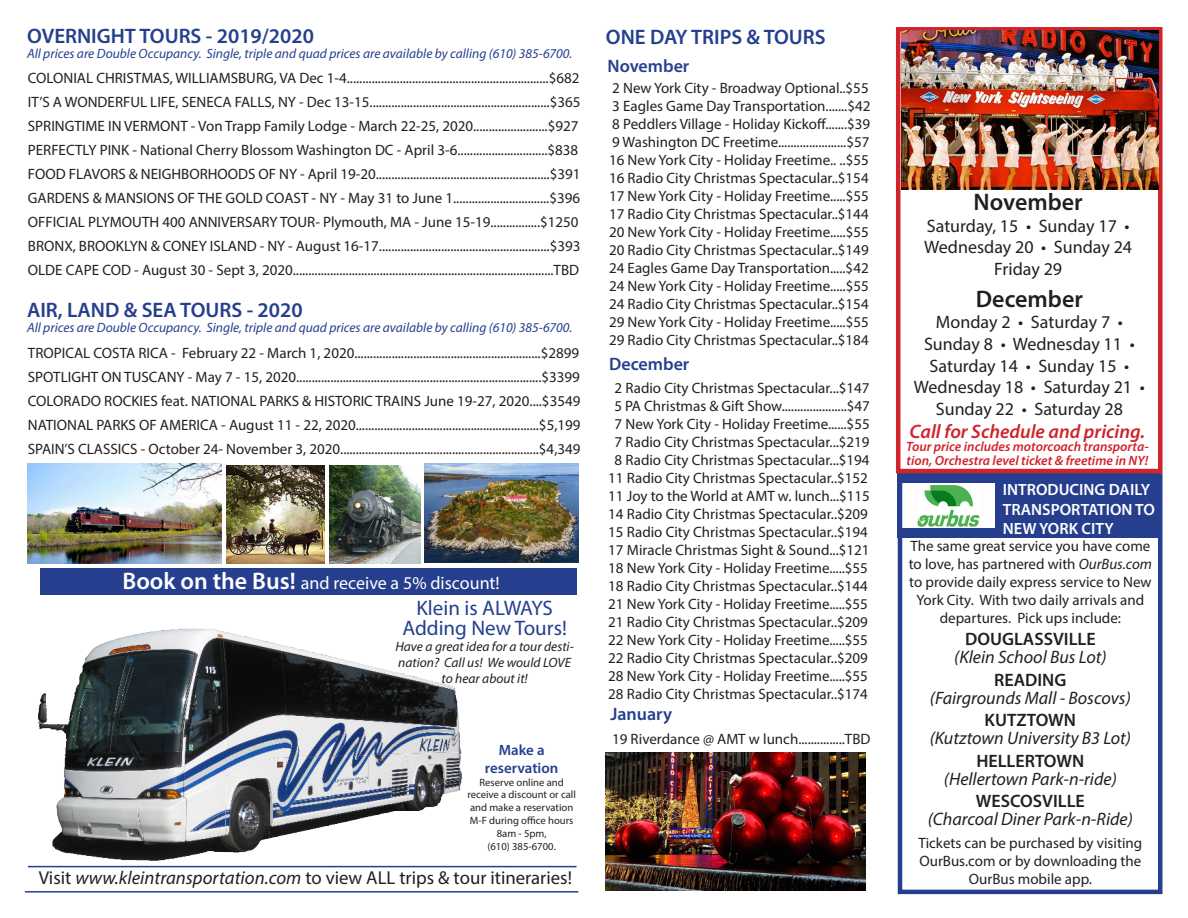
<style>
.page{position:relative;width:1188px;height:918px;background:#fff}
.page>*{position:absolute;margin:0;border:0;box-sizing:border-box;transform-origin:0 0}
.t1{font:600 24px "Myriad Pro";color:#231f20}
.t2{font:600 21px "Myriad Pro";color:#253f8e}
.t3{font:21px/19.5px "Myriad Pro";color:#253f8e;text-align:center}
.t4{font:italic 600 19.5px "Myriad Pro";color:#d1232a}
.t5{font:18.75px "Myriad Pro";color:#231f20}
.t6{font:italic 18px/18px "Myriad Pro";color:#231f20;text-align:center}
.t7{font:18px/21.6px "Myriad Pro";color:#231f20;text-align:center}
.t8{font:18px "Myriad Pro";color:#fff}
.t9{font:600 18px "Myriad Pro";color:#253f8e}
.t10{font:600 18px "Myriad Pro";color:#231f20}
.t11{font:600 16.35px/19.6px "Myriad Pro";color:#fff}
.t12{font:15px/18px "Myriad Pro";color:#231f20}
.t13{font:600 14.85px "Myriad Pro";color:#253f8e}
.t14{font:italic 13.5px "Myriad Pro";color:#253f8e}
.t15{font:italic 600 13.5px/13.5px "Myriad Pro";color:#d1232a}
.t16{font:italic 13.5px/16.2px "Myriad Pro";color:#231f20;text-align:center}
.t17{font:10.65px/12.8px "Myriad Pro";color:#231f20;text-align:center}
.s1{font-weight:600;font-size:24px}
.s2{font-style:italic}
.s3{font-weight:600;font-style:normal}
</style>
<div class="page">
<img style="left:38px;top:628px;width:424px;height:233px">
<div style="left:40px;top:568px;width:537px;height:27px;background:#253f8e"></div>
<hr style="left:28px;top:866px;width:549px;height:1px;background:#253f8e">
<hr style="left:25px;top:891px;width:553px;height:2px;background:#253f8e">
<img style="left:226px;top:465px;width:98px;height:98px">
<img style="left:329px;top:465px;width:92px;height:98px">
<img style="left:425px;top:463px;width:154px;height:99px">
<img style="left:28px;top:464px;width:193px;height:99px">
<div style="left:897px;top:473px;width:262px;height:65px;background:#253f8e"></div>
<img style="left:903px;top:483px;width:92px;height:44px">
<div style="left:898px;top:473px;width:264px;height:421px;border:4px solid #253f8e"></div>
<div style="left:896px;top:27px;width:266px;height:446px;border:4px solid #d1232a"></div>
<img style="left:901px;top:31px;width:258px;height:159px">
<img style="left:606px;top:753px;width:260px;height:138px">
<p class="t2" style="left:27px;top:22px;width:288px">OVERNIGHT TOURS - 2019/2020</p>
<p class="t14" style="left:27px;top:45px;width:547px">All prices are Double Occupancy. Single, triple and quad prices are available by calling (610) 385-6700.</p>
<p class="t12" style="left:28px;top:65px;width:554px;line-height:24px">COLONIAL CHRISTMAS, WILLIAMSBURG, VA Dec 1-4.................................................................$682<br>IT’S A WONDERFUL LIFE, SENECA FALLS, NY - Dec 13-15..........................................................$365<br>SPRINGTIME IN VERMONT - Von Trapp Family Lodge - March 22-25, 2020........................$927<br>PERFECTLY PINK - National Cherry Blossom Washington DC - April 3-6.............................$838</p>
<p class="t12" style="left:28px;top:161px;width:554px;line-height:24px">FOOD FLAVORS &amp; NEIGHBORHOODS OF NY - April 19-20........................................................$391<br>GARDENS &amp; MANSIONS OF THE GOLD COAST - NY - May 31 to June 1...............................$396</p>
<p class="t12" style="left:28px;top:212px;width:552px">OFFICIAL PLYMOUTH 400 ANNIVERSARY TOUR- Plymouth, MA - June 15-19................$1250</p>
<p class="t12" style="left:28px;top:233px;width:554px;line-height:24px">BRONX, BROOKLYN &amp; CONEY ISLAND - NY - August 16-17.......................................................$393<br>OLDE CAPE COD - August 30 - Sept 3, 2020....................................................................................TBD</p>
<p class="t2" style="left:27px;top:297px;width:277px">AIR, LAND &amp; SEA TOURS - 2020</p>
<p class="t14" style="left:27px;top:319px;width:547px">All prices are Double Occupancy. Single, triple and quad prices are available by calling (610) 385-6700.</p>
<p class="t12" style="left:28px;top:344px;width:553px">TROPICAL COSTA RICA - February 22 - March 1, 2020............................................................$2899</p>
<p class="t12" style="left:28px;top:368px;width:554px">SPOTLIGHT ON TUSCANY - May 7 - 15, 2020...............................................................................$3399</p>
<p class="t12" style="left:28px;top:392px;width:554px">COLORADO ROCKIES feat. NATIONAL PARKS &amp; HISTORIC TRAINS June 19-27, 2020....$3549</p>
<p class="t12" style="left:28px;top:416px;width:554px">NATIONAL PARKS OF AMERICA - August 11 - 22, 2020...........................................................$5,199</p>
<p class="t12" style="left:28px;top:440px;width:554px">SPAIN’S CLASSICS - October 24- November 3, 2020................................................................$4,349</p>
<p class="t8" style="left:122px;top:572px;width:379px"><span class="s1">Book on the Bus!</span> and receive a 5% discount!</p>
<p class="t3" style="left:402px;top:598px;width:166px">Klein is ALWAYS<br>Adding New Tours!</p>
<p class="t16" style="left:395px;top:638px;width:180px">Have a great idea for a tour desti&shy;nation? Call us! We would LOVE to hear about it!</p>
<p class="t13" style="left:499px;top:741px;width:47px">Make a</p>
<p class="t13" style="left:485px;top:759px;width:75px">reservation</p>
<p class="t17" style="left:467px;top:776px;width:110px">Reserve online and receive a discount or call and make a reservation<br>M-F during office hours<br>8am - 5pm,</p>
<p class="t17" style="left:487px;top:840px;width:70px">(610) 385-6700.</p>
<p class="t5" style="left:39px;top:866px;width:535px">Visit <span class="s2">www.kleintransportation.com</span> to view ALL trips &amp; tour itineraries!</p>
<p class="t2" style="left:606px;top:24px;width:221px">ONE DAY TRIPS &amp; TOURS</p>
<p class="t9" style="left:608px;top:54px;width:83px">November</p>
<p class="t12" style="left:612px;top:79px;width:260px">2 New York City - Broadway Optional..$55<br>3 Eagles Game Day Transportation.......$42</p>
<p class="t12" style="left:612px;top:115px;width:259px">8 Peddlers Village - Holiday Kickoff.......$39</p>
<p class="t12" style="left:612px;top:133px;width:259px">9 Washington DC Freetime......................$57</p>
<p class="t12" style="left:609px;top:151px;width:261px">16 New York City - Holiday Freetime.. ..$55<br>16 Radio City Christmas Spectacular..$154</p>
<p class="t12" style="left:609px;top:187px;width:261px">17 New York City - Holiday Freetime.....$55</p>
<p class="t12" style="left:609px;top:205px;width:261px">17 Radio City Christmas Spectacular..$144</p>
<p class="t12" style="left:609px;top:223px;width:261px">20 New York City - Holiday Freetime.....$55</p>
<p class="t12" style="left:609px;top:241px;width:261px">20 Radio City Christmas Spectacular..$149</p>
<p class="t12" style="left:609px;top:259px;width:261px">24 Eagles Game Day Transportation.....$42</p>
<p class="t12" style="left:609px;top:277px;width:261px">24 New York City - Holiday Freetime.....$55</p>
<p class="t12" style="left:609px;top:295px;width:261px">24 Radio City Christmas Spectacular..$154</p>
<p class="t12" style="left:609px;top:313px;width:261px">29 New York City - Holiday Freetime.....$55</p>
<p class="t12" style="left:609px;top:331px;width:261px">29 Radio City Christmas Spectacular..$184</p>
<p class="t9" style="left:609px;top:352px;width:82px">December</p>
<p class="t12" style="left:614px;top:378px;width:257px;text-align:justify">2 Radio City Christmas Spectacular...$147<br>5 PA Christmas &amp; Gift Show.....................$47<br>7 New York City - Holiday Freetime......$55<br>7 Radio City Christmas Spectacular...$219</p>
<p class="t12" style="left:615px;top:450px;width:257px">8 Radio City Christmas Spectacular...$194</p>
<p class="t12" style="left:608px;top:468px;width:261px">11 Radio City Christmas Spectacular..$152</p>
<p class="t12" style="left:608px;top:486px;width:263px">11 Joy to the World at AMT w. lunch...$115</p>
<p class="t12" style="left:608px;top:504px;width:261px">14 Radio City Christmas Spectacular..$209</p>
<p class="t12" style="left:608px;top:522px;width:263px">15 Radio City Christmas Spectacular..$194<br>17 Miracle Christmas Sight &amp; Sound...$121</p>
<p class="t12" style="left:608px;top:558px;width:261px">18 New York City - Holiday Freetime.....$55</p>
<p class="t12" style="left:608px;top:576px;width:261px">18 Radio City Christmas Spectacular..$144</p>
<p class="t12" style="left:608px;top:594px;width:261px">21 New York City - Holiday Freetime.....$55</p>
<p class="t12" style="left:608px;top:612px;width:261px">21 Radio City Christmas Spectacular..$209</p>
<p class="t12" style="left:608px;top:630px;width:261px">22 New York City - Holiday Freetime.....$55<br>22 Radio City Christmas Spectacular..$209</p>
<p class="t12" style="left:608px;top:666px;width:261px">28 New York City - Holiday Freetime.....$55<br>28 Radio City Christmas Spectacular..$174</p>
<p class="t9" style="left:610px;top:702px;width:63px">January</p>
<p class="t12" style="left:612px;top:729px;width:260px">19 Riverdance @ AMT w lunch...............TBD</p>
<p class="t1" style="left:974px;top:187px;width:111px">November</p>
<p class="t7" style="left:924px;top:214px;width:209px">Saturday, 15 • Sunday 17 •<br>Wednesday 20 • Sunday 24<br>Friday 29</p>
<p class="t1" style="left:976px;top:283px;width:109px">December</p>
<p class="t7" style="left:914px;top:311px;width:232px">Monday 2 • Saturday 7 •<br>Sunday 8 • Wednesday 11 •<br>Saturday 14 • Sunday 15 •<br>Wednesday 18 • Saturday 21 •<br>Sunday 22 • Saturday 28</p>
<p class="t4" style="left:910px;top:419px;width:237px">Call for Schedule and pricing.</p>
<p class="t15" style="left:906px;top:439px;width:244px">Tour price includes motorcoach transporta&shy;tion, Orchestra level ticket &amp; freetime in NY!</p>
<p class="t11" style="left:1003px;top:480px;width:154px">INTRODUCING DAILY<br>TRANSPORTATION TO<br>NEW YORK CITY</p>
<p class="t12" style="left:909px;top:537px;width:245px;text-align:center">The same great service you have come to love, has partnered with <span class="s2">OurBus.com </span>to provide daily express service to New York City. With two daily arrivals and departures. Pick ups include:</p>
<p class="t6" style="left:954px;top:630px;width:154px"><span class="s3">DOUGLASSVILLE </span>(Klein School Bus Lot)</p>
<p class="t6" style="left:930px;top:670px;width:202px"><span class="s3">READING<br></span>(Fairgrounds Mall - Boscovs)</p>
<p class="t6" style="left:930px;top:711px;width:203px"><span class="s3">KUTZTOWN<br></span>(Kutztown University B3 Lot)</p>
<p class="t6" style="left:944px;top:751px;width:174px"><span class="s3">HELLERTOWN </span>(Hellertown Park-n-ride)</p>
<p class="t10" style="left:976px;top:790px;width:110px">WESCOSVILLE</p>
<p class="t6" style="left:928px;top:810px;width:207px">(Charcoal Diner Park-n-Ride)</p>
<p class="t12" style="left:918px;top:834px;width:225px;text-align:center">Tickets can be purchased by visiting<br>OurBus.com or by downloading the<br>OurBus mobile app.</p>
</div>
